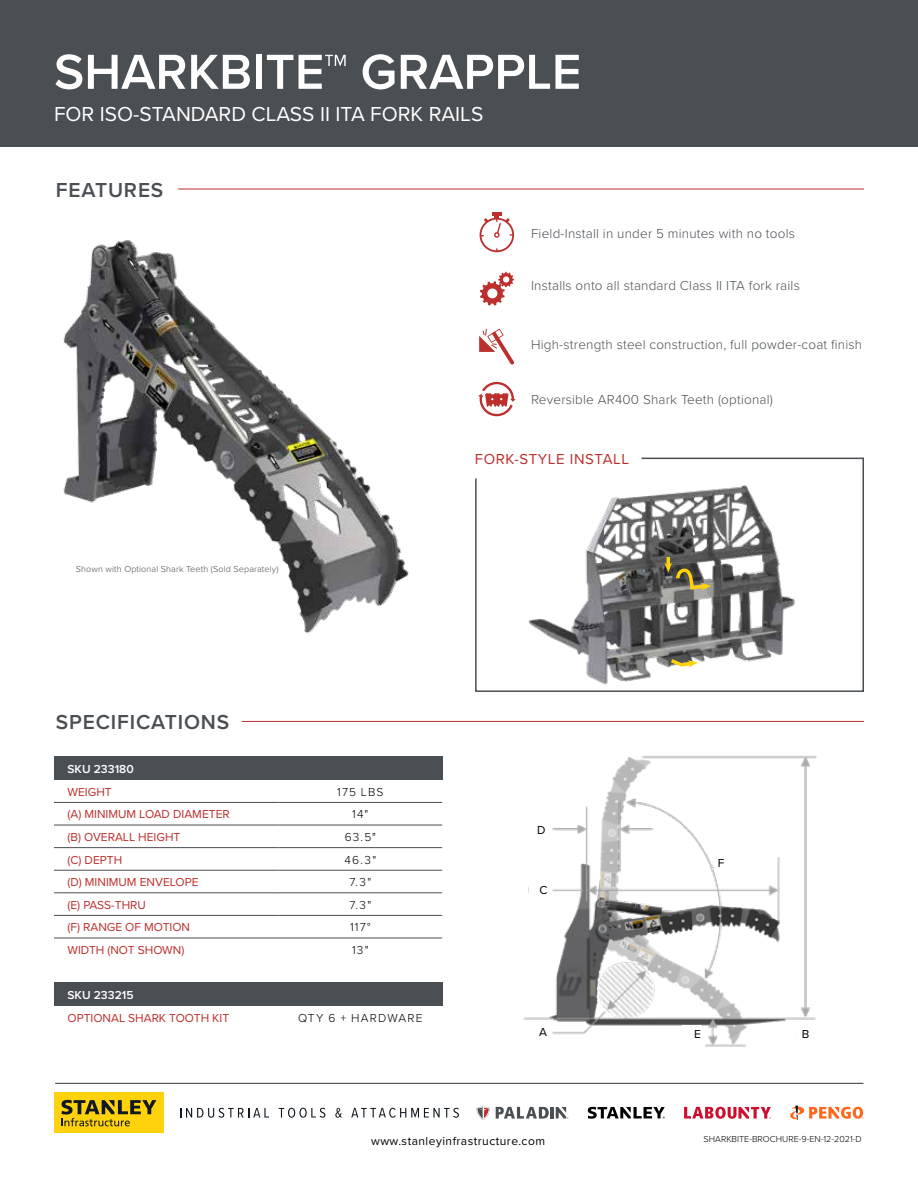
<style>
.page{position:relative;width:918px;height:1188px;background:#fff}
.page>*{position:absolute;margin:0;border:0;box-sizing:border-box;transform-origin:0 0}
.t1{font:600 51px "Proxima Nova";color:#fff}
.t2{font:21px "Proxima Nova";color:#fff}
.t3{font:600 21px "Proxima Nova";letter-spacing:.04em;color:#4a4f54}
.t4{font:15px "Proxima Nova";letter-spacing:.04em;color:#bc2f2c}
.t5{font:300 13.5px "Proxima Nova";letter-spacing:.015em;color:#4a4f54}
.t6{font:12px "Proxima Nova";color:#bc2f2c}
.t7{font:300 12px "Proxima Nova";letter-spacing:.095em;color:#000}
.t8{font:12px "Proxima Nova";letter-spacing:.04em;color:#000}
.t9{font:600 12px "Proxima Nova";color:#fff}
.t10{font:300 9px "Proxima Nova";letter-spacing:.015em;color:#4a4f54}
.t11{font:300 9px "Proxima Nova";color:#000}
</style>
<div class="page">
<div style="left:0;top:0;width:918px;height:147px;background:#4a4f54"></div>
<img style="left:523px;top:756px;width:294px;height:291px">
<div style="left:527px;top:821px;width:18px;height:16px;background:#fff"></div>
<svg style="left:712px;top:854px;width:19px;height:16px"></svg>
<div style="left:529px;top:881px;width:19px;height:16px;background:#fff"></div>
<div style="left:528px;top:1024px;width:19px;height:15px;background:#fff"></div>
<div style="left:682px;top:1025px;width:19px;height:16px;background:#fff"></div>
<div style="left:796px;top:1025px;width:19px;height:16px;background:#fff"></div>
<div style="left:54px;top:756px;width:388px;height:24px;background:#4a4f54"></div>
<hr style="left:54px;top:802px;width:225px;height:1px;background:#4a4f55">
<hr style="left:279px;top:802px;width:163px;height:1px;background:#4a4f55">
<hr style="left:54px;top:825px;width:225px;height:1px;background:#4a4f55">
<hr style="left:279px;top:825px;width:163px;height:1px;background:#4a4f55">
<hr style="left:54px;top:847px;width:225px;height:1px;background:#4a4f55">
<hr style="left:279px;top:847px;width:163px;height:1px;background:#4a4f55">
<hr style="left:54px;top:870px;width:225px;height:1px;background:#4a4f55">
<hr style="left:279px;top:870px;width:163px;height:1px;background:#4a4f55">
<hr style="left:54px;top:892px;width:225px;height:1px;background:#4a4f55">
<hr style="left:279px;top:892px;width:163px;height:1px;background:#4a4f55">
<hr style="left:54px;top:915px;width:225px;height:1px;background:#4a4f55">
<hr style="left:279px;top:915px;width:163px;height:1px;background:#4a4f55">
<hr style="left:54px;top:938px;width:225px;height:1px;background:#4a4f55">
<hr style="left:279px;top:938px;width:163px;height:1px;background:#4a4f55">
<div style="left:54px;top:982px;width:388px;height:24px;background:#4a4f54"></div>
<img style="left:63px;top:240px;width:346px;height:394px">
<hr style="left:242px;top:721px;width:622px;height:1px;background:#bc2f2c">
<hr style="left:178px;top:189px;width:686px;height:1px;background:#bc2f2c">
<svg style="left:180px;top:1108px;width:89px;height:10px"></svg>
<svg style="left:279px;top:1108px;width:46px;height:10px"></svg>
<svg style="left:335px;top:1108px;width:7px;height:10px"></svg>
<svg style="left:351px;top:1108px;width:108px;height:10px"></svg>
<svg style="left:684px;top:1107px;width:87px;height:12px"></svg>
<svg style="left:588px;top:1107px;width:77px;height:12px"></svg>
<svg style="left:476px;top:1105px;width:14px;height:15px"></svg>
<svg style="left:496px;top:1107px;width:72px;height:12px"></svg>
<svg style="left:790px;top:1105px;width:74px;height:15px"></svg>
<hr style="left:55px;top:1083px;width:808px;height:1px;background:#4a4f54">
<div style="left:54px;top:1093px;width:110px;height:40px;background:#fed20d"></div>
<svg style="left:62px;top:1100px;width:94px;height:26px"></svg>
<svg style="left:479px;top:212px;width:36px;height:41px"></svg>
<svg style="left:475px;top:457px;width:389px;height:235px"></svg>
<svg style="left:480px;top:272px;width:34px;height:34px"></svg>
<svg style="left:479px;top:328px;width:35px;height:37px"></svg>
<svg style="left:478px;top:381px;width:38px;height:36px"></svg>
<h1 class="t1" style="left:54px;top:34px;width:529px">SHARKBITE™ GRAPPLE</h1>
<h2 class="t2" style="left:54px;top:98px;width:431px">FOR ISO-STANDARD CLASS II ITA FORK RAILS</h2>
<h2 class="t3" style="left:56px;top:174px;width:109px">FEATURES</h2>
<p class="t10" style="left:76px;top:562px;width:204px">Shown with Optional Shark Teeth (Sold Separately)</p>
<p class="t5" style="left:531px;top:223px;width:265px">Field-Install in under 5 minutes with no tools</p>
<p class="t5" style="left:531px;top:276px;width:270px">Installs onto all standard Class II ITA fork rails</p>
<p class="t5" style="left:531px;top:334px;width:333px">High-strength steel construction, full powder-coat finish</p>
<p class="t5" style="left:531px;top:390px;width:243px">Reversible AR400 Shark Teeth (optional)</p>
<p class="t4" style="left:475px;top:448px;width:156px">FORK-STYLE INSTALL</p>
<h2 class="t3" style="left:56px;top:707px;width:175px">SPECIFICATIONS</h2>
<p class="t9" style="left:68px;top:760px;width:68px">SKU 233180</p>
<p class="t6" style="left:68px;top:783px;width:46px">WEIGHT</p>
<p class="t7" style="left:337px;top:783px;width:48px">175 LBS</p>
<p class="t6" style="left:68px;top:806px;width:164px">(A) MINIMUM LOAD DIAMETER</p>
<p class="t7" style="left:352px;top:806px;width:18px">14"</p>
<p class="t6" style="left:68px;top:828px;width:114px">(B) OVERALL HEIGHT</p>
<p class="t7" style="left:345px;top:828px;width:33px">63.5"</p>
<p class="t6" style="left:68px;top:851px;width:56px">(C) DEPTH</p>
<p class="t7" style="left:345px;top:851px;width:33px">46.3"</p>
<p class="t6" style="left:68px;top:873px;width:133px">(D) MINIMUM ENVELOPE</p>
<p class="t7" style="left:349px;top:873px;width:23px">7.3"</p>
<p class="t6" style="left:68px;top:896px;width:80px">(E) PASS-THRU</p>
<p class="t7" style="left:349px;top:896px;width:23px">7.3"</p>
<p class="t6" style="left:68px;top:919px;width:124px">(F) RANGE OF MOTION</p>
<p class="t7" style="left:350px;top:919px;width:22px">117°</p>
<p class="t6" style="left:68px;top:941px;width:118px">WIDTH (NOT SHOWN)</p>
<p class="t7" style="left:352px;top:941px;width:18px">13"</p>
<p class="t9" style="left:68px;top:986px;width:68px">SKU 233215</p>
<p class="t6" style="left:68px;top:1009px;width:163px">OPTIONAL SHARK TOOTH KIT</p>
<p class="t7" style="left:298px;top:1009px;width:126px">QTY 6 + HARDWARE</p>
<p class="t8" style="left:537px;top:821px;width:10px">D</p>
<p class="t8" style="left:539px;top:881px;width:10px">C</p>
<p class="t8" style="left:718px;top:854px;width:8px">F</p>
<p class="t8" style="left:539px;top:1023px;width:9px">A</p>
<p class="t8" style="left:694px;top:1025px;width:8px">E</p>
<p class="t8" style="left:802px;top:1025px;width:9px">B</p>
<p class="t8" style="left:371px;top:1132px;width:176px">www.stanleyinfrastructure.com</p>
<p class="t11" style="left:704px;top:1133px;width:160px">SHARKBITE-BROCHURE-9-EN-12-2021-D</p>
</div>
